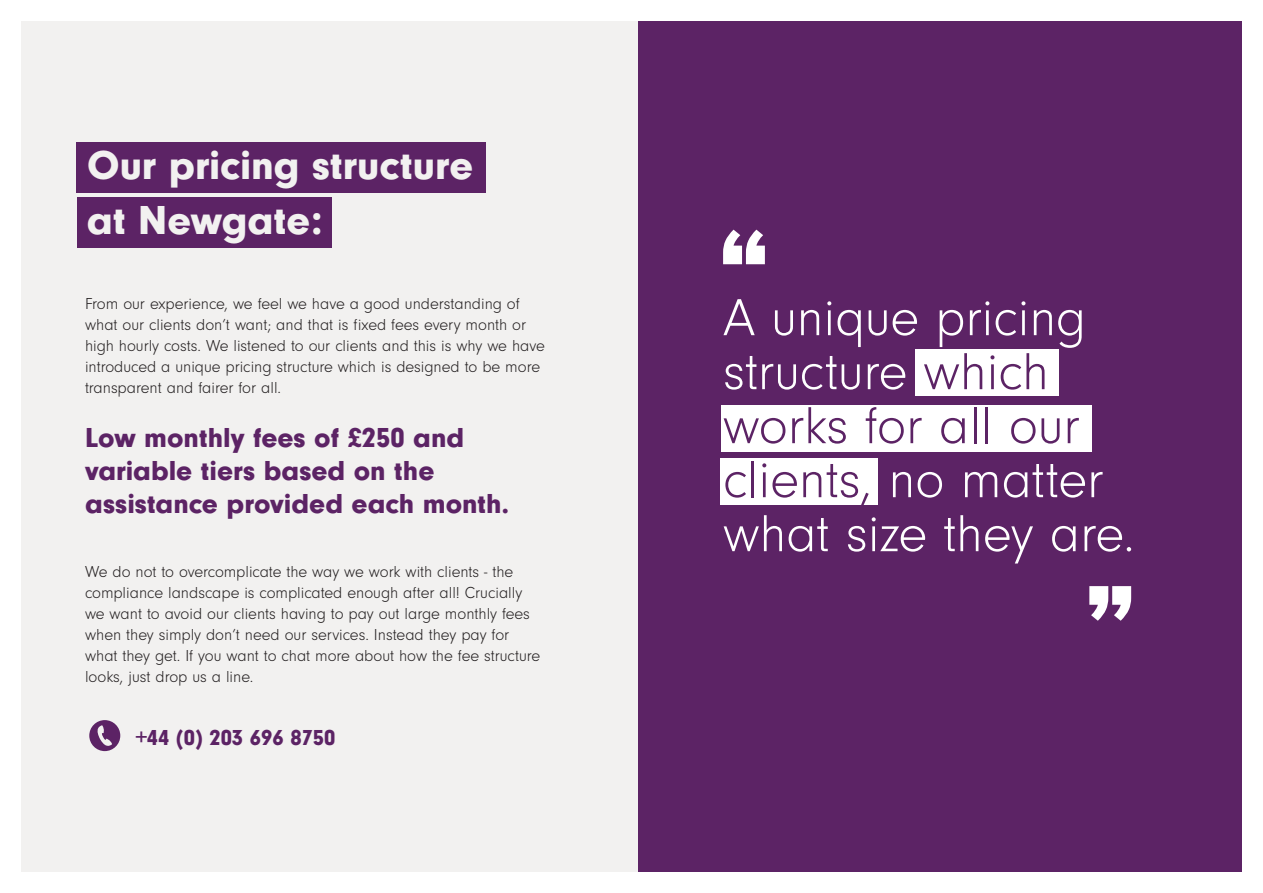
<style>
.page{position:relative;width:1263px;height:893px;background:#fff}
.page>*{position:absolute;margin:0;border:0;box-sizing:border-box;transform-origin:0 0}
.purple_pull_out{font:300 54px/54px "Neuzeit Gro";color:#fff}
.t1{font:900 42px "Neuzeit Gro";color:#f2f1f0}
.white_body{font:900 28.5px/33px "Neuzeit Gro";color:#5c2365}
.white_body-2{font:900 22.5px "Neuzeit Gro";color:#5c2365}
.white_body-3{font:300 16.5px/21px "Neuzeit Gro";color:#231f20}
.s1{color:#5c2365}
</style>
<div class="page">
<div style="left:21px;top:21px;width:1221px;height:851px;background:#f2f1f0"></div>
<div style="left:638px;top:21px;width:604px;height:851px;background:#5c2365"></div>
<div style="left:77px;top:142px;width:409px;height:50px;background:#5c2365"></div>
<div style="left:77px;top:197px;width:254px;height:50px;background:#5c2365"></div>
<svg style="left:89px;top:720px;width:31px;height:31px"></svg>
<svg style="left:723px;top:230px;width:42px;height:34px"></svg>
<svg style="left:1089px;top:586px;width:42px;height:35px"></svg>
<div style="left:915px;top:349px;width:144px;height:47px;background:#fff"></div>
<div style="left:721px;top:405px;width:370px;height:46px;background:#fff"></div>
<div style="left:721px;top:458px;width:157px;height:47px;background:#fff"></div>
<p class="t1" style="left:87px;top:141px;width:387px">Our pricing structure</p>
<p class="t1" style="left:87px;top:196px;width:238px">at Newgate:</p>
<p class="white_body-3" style="left:85px;top:294px;width:461px">From our experience, we feel we have a good understanding of what our clients don’t want; and that is fixed fees every month or high hourly costs. We listened to our clients and this is why we have introduced a unique pricing structure which is designed to be more transparent and fairer for all.</p>
<p class="white_body" style="left:85px;top:422px;width:426px">Low monthly fees of £250 and variable tiers based on the assistance provided each month.</p>
<p class="white_body-3" style="left:85px;top:562px;width:457px">We do not to overcomplicate the way we work with clients - the compliance landscape is complicated enough after all! Crucially we want to avoid our clients having to pay out large monthly fees when they simply don’t need our services. Instead they pay for what they get. If you want to chat more about how the fee structure looks, just drop us a line.</p>
<p class="white_body-2" style="left:136px;top:725px;width:201px">+44 (0) 203 696 8750</p>
<p class="purple_pull_out" style="left:723px;top:292px;width:413px">A unique pricing structure <span class="s1">which works for all our clients,</span> no matter what size they are.</p>
</div>
